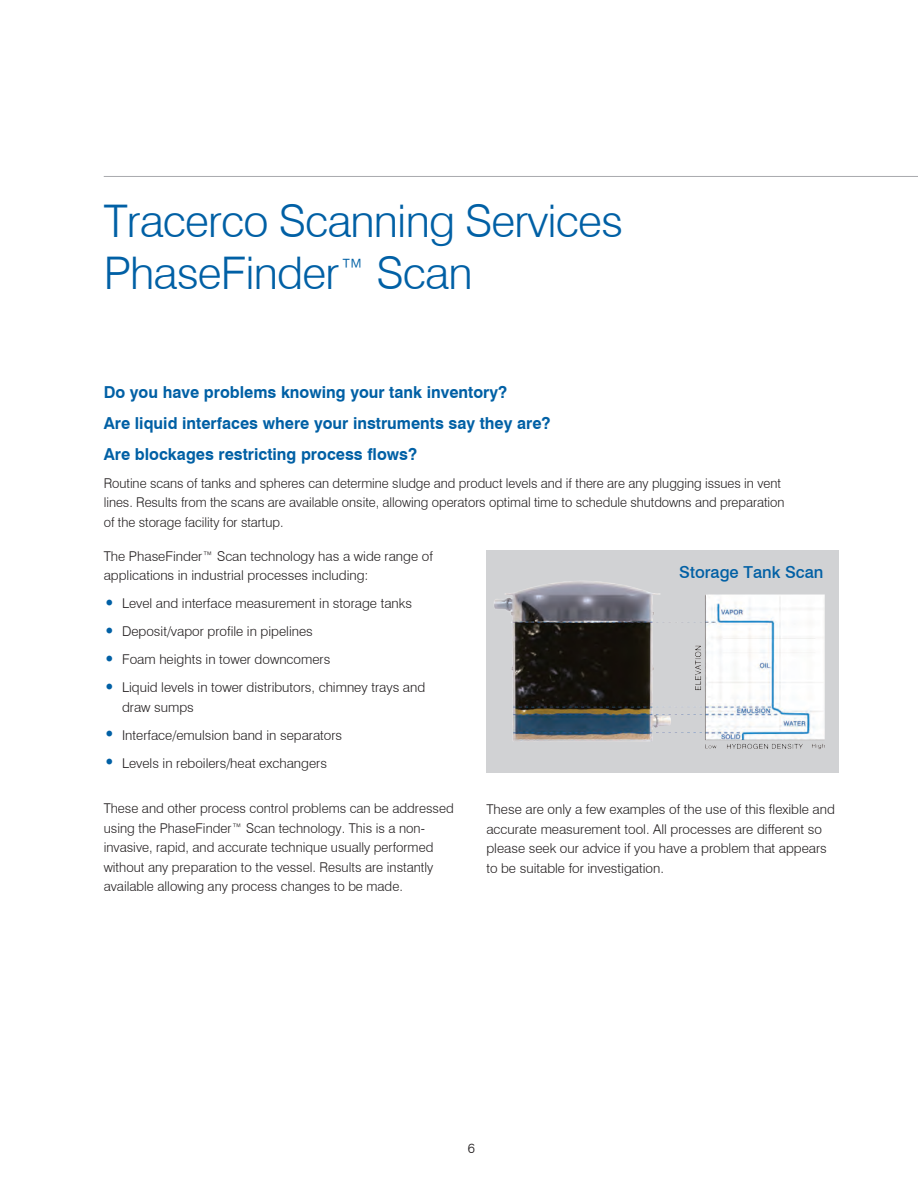
<style>
.page{position:relative;width:918px;height:1188px;background:#fff}
.page>*{position:absolute;margin:0;border:0;box-sizing:border-box;transform-origin:0 0}
.t1{font:300 45px "Swiss 721 BT";letter-spacing:-.02em;color:#0160a5}
.Sub_Header{font:700 16.5px "Swiss 721 BT";color:#0160a5}
.t2{font:500 16.5px "Swiss 721 BT";color:#0160a5}
.t3{font:300 13.5px/19.5px "Swiss 721 BT";color:#231f20}
.s1{font-size:19.5px;color:#0160a5}
</style>
<div class="page">
<hr style="left:104px;top:176px;width:814px;height:1px;background:#a8a9ad">
<div style="left:486px;top:551px;width:353px;height:222px;background:#d1d2d4"></div>
<img style="left:494px;top:581px;width:331px;height:168px">
<p class="t1" style="left:104px;top:193px;width:521px">Tracerco Scanning Services</p>
<p class="t1" style="left:104px;top:246px;width:371px">PhaseFinder<sup>™</sup> Scan</p>
<p class="Sub_Header" style="left:104px;top:382px;width:405px">Do you have problems knowing your tank inventory?</p>
<p class="Sub_Header" style="left:104px;top:413px;width:448px">Are liquid interfaces where your instruments say they are?</p>
<p class="Sub_Header" style="left:104px;top:444px;width:315px">Are blockages restricting process flows?</p>
<p class="t3" style="left:104px;top:473px;width:682px">Routine scans of tanks and spheres can determine sludge and product levels and if there are any plugging issues in vent lines. Results from the scans are available onsite, allowing operators optimal time to schedule shutdowns and preparation of the storage facility for startup.</p>
<p class="t3" style="left:104px;top:546px;width:331px">The PhaseFinder™ Scan technology has a wide range of applications in industrial processes including:</p>
<p class="t3" style="left:104px;top:594px;width:310px"><span class="s1">•</span> Level and interface measurement in storage tanks</p>
<p class="t3" style="left:104px;top:622px;width:211px"><span class="s1">•</span> Deposit/vapor profile in pipelines</p>
<p class="t3" style="left:104px;top:650px;width:228px"><span class="s1">•</span> Foam heights in tower downcomers</p>
<p class="t3" style="left:122px;top:678px;width:305px;text-indent:-18px"><span class="s1">•</span> Liquid levels in tower distributors, chimney trays and draw sumps</p>
<p class="t3" style="left:104px;top:725px;width:240px"><span class="s1">•</span> Interface/emulsion band in separators</p>
<p class="t3" style="left:104px;top:753px;width:225px"><span class="s1">•</span> Levels in reboilers/heat exchangers</p>
<p class="t3" style="left:104px;top:799px;width:351px">These and other process control problems can be addressed using the PhaseFinder™ Scan technology. This is a non&shy;invasive, rapid, and accurate technique usually performed without any preparation to the vessel. Results are instantly available allowing any process changes to be made.</p>
<p class="t2" style="left:679px;top:562px;width:146px">Storage Tank Scan</p>
<p class="t3" style="left:486px;top:800px;width:350px">These are only a few examples of the use of this flexible and accurate measurement tool. All processes are different so please seek our advice if you have a problem that appears to be suitable for investigation.</p>
<p class="t3" style="left:468px;top:1138px;width:9px">6</p>
</div>
